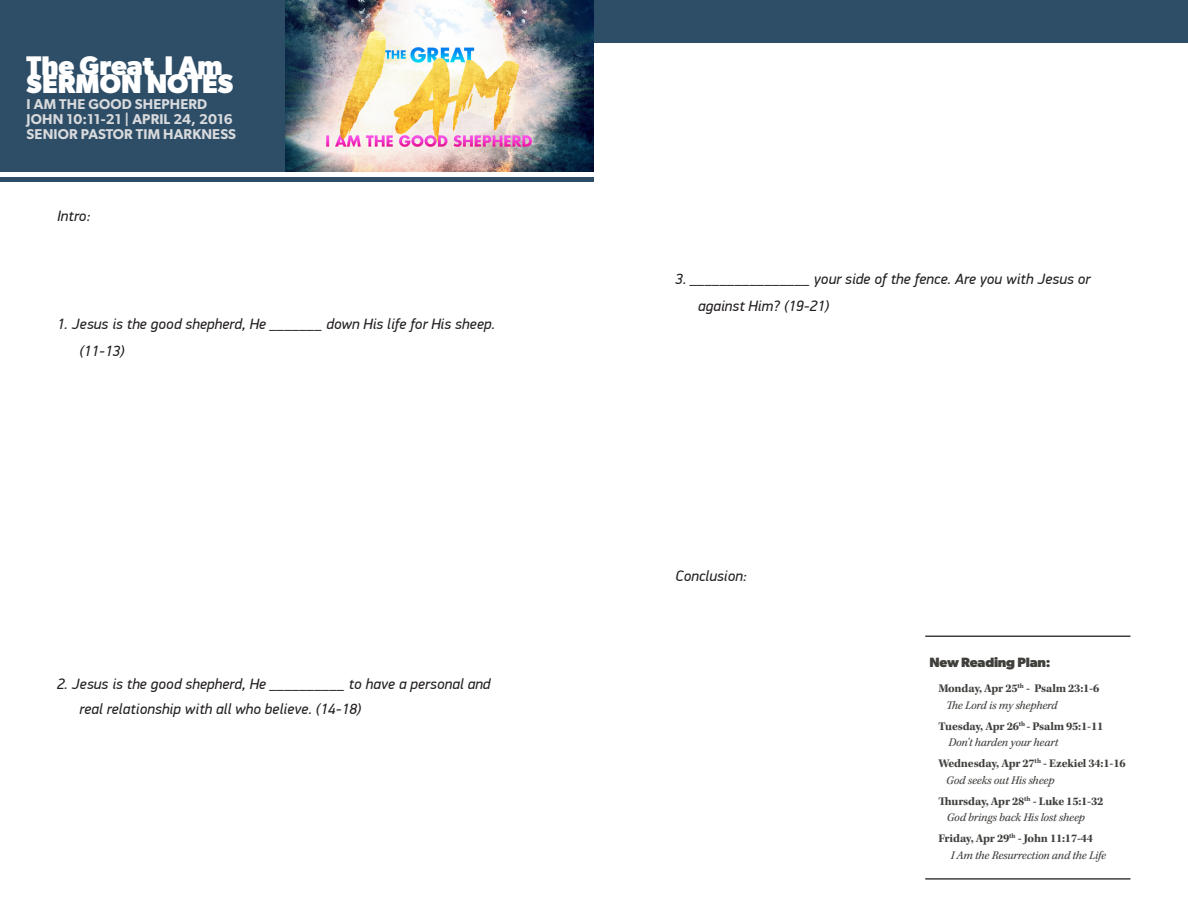
<style>
.page{position:relative;width:1188px;height:918px;background:#fff}
.page>*{position:absolute;margin:0;border:0;box-sizing:border-box;transform-origin:0 0}
.t1{font:700 27px "Gibson";color:#fff}
.t2{font:italic 15px/27px "PF Din Display Pro";letter-spacing:.01em;color:#231f20}
.t3{font:600 14.25px/15px "Gibson";letter-spacing:.01em;color:#d9dadc}
.t4{font:700 13.5px "Gibson";letter-spacing:-.015em;color:#413f3c}
.t5{font:700 12px/16.5px "Kepler Std";letter-spacing:-.015em;color:#413f3c}
.t6{font:italic 12px/16.5px "Kepler Std";letter-spacing:-.015em;color:#413f3c}
.s1{font-weight:400;font-style:italic}
.s2{font-weight:700;font-style:normal}
</style>
<div class="page">
<div style="left:0;top:0;width:596px;height:172px;background:#2e4e68"></div>
<hr style="left:0;top:178px;width:596px;height:4px;background:#2e4e68">
<img style="left:285px;top:0;width:309px;height:172px">
<div style="left:594px;top:0;width:594px;height:918px;background:#fff"></div>
<hr style="left:925px;top:636px;width:205px;height:1px;background:#413f3c">
<hr style="left:925px;top:878px;width:205px;height:2px;background:#413f3c">
<div style="left:594px;top:0;width:594px;height:43px;background:#2e4e68"></div>
<p class="t1" style="left:27px;top:49px;width:198px">The Great I Am</p>
<p class="t1" style="left:27px;top:67px;width:208px">SERMON NOTES</p>
<p class="t3" style="left:27px;top:97px;width:211px">I AM THE GOOD SHEPHERD<br>JOHN 10:11-21 | APRIL 24, 2016<br>SENIOR PASTOR TIM HARKNESS</p>
<p class="t2" style="left:57px;top:203px;width:35px">Intro:</p>
<p class="t2" style="left:80px;top:311px;width:417px;text-indent:-22px">1. Jesus is the good shepherd, He _______ down His life for His sheep. (11-13)</p>
<p class="t2" style="left:80px;top:671px;width:412px;line-height:25.5px;text-indent:-22px">2. Jesus is the good shepherd, He __________ to have a personal and real relationship with all who believe. (14-18)</p>
<p class="t2" style="left:698px;top:265px;width:394px;text-indent:-22px">3. ________________ your side of the fence. Are you with Jesus or against Him? (19-21)</p>
<p class="t2" style="left:676px;top:562px;width:73px">Conclusion:</p>
<p class="t4" style="left:929px;top:654px;width:123px">New Reading Plan:</p>
<p class="t5" style="left:946px;top:681px;width:155px;text-indent:-8px">Monday, Apr 25<sup>th</sup> - Psalm 23:1-6<br><span class="s1">The Lord is my shepherd</span></p>
<p class="t5" style="left:948px;top:718px;width:156px;text-indent:-10px">Tuesday, Apr 26<sup>th</sup> - Psalm 95:1-11<br><span class="s1">Don’t harden your heart</span></p>
<p class="t5" style="left:946px;top:756px;width:181px;text-indent:-8px">Wednesday, Apr 27<sup>th</sup> - Ezekiel 34:1-16<br><span class="s1">God seeks out His sheep</span></p>
<p class="t5" style="left:947px;top:793px;width:158px;text-indent:-8px">Thursday, Apr 28<sup>th</sup> - Luke 15:1-32<br><span class="s1">God brings back His lost sheep</span></p>
<p class="t6" style="left:951px;top:831px;width:157px;text-indent:-12px"><span class="s2">Friday, Apr 29</span><sup>th</sup> <span class="s2">- John 11:17-44<br></span>I Am the Resurrection and the Life</p>
</div>
